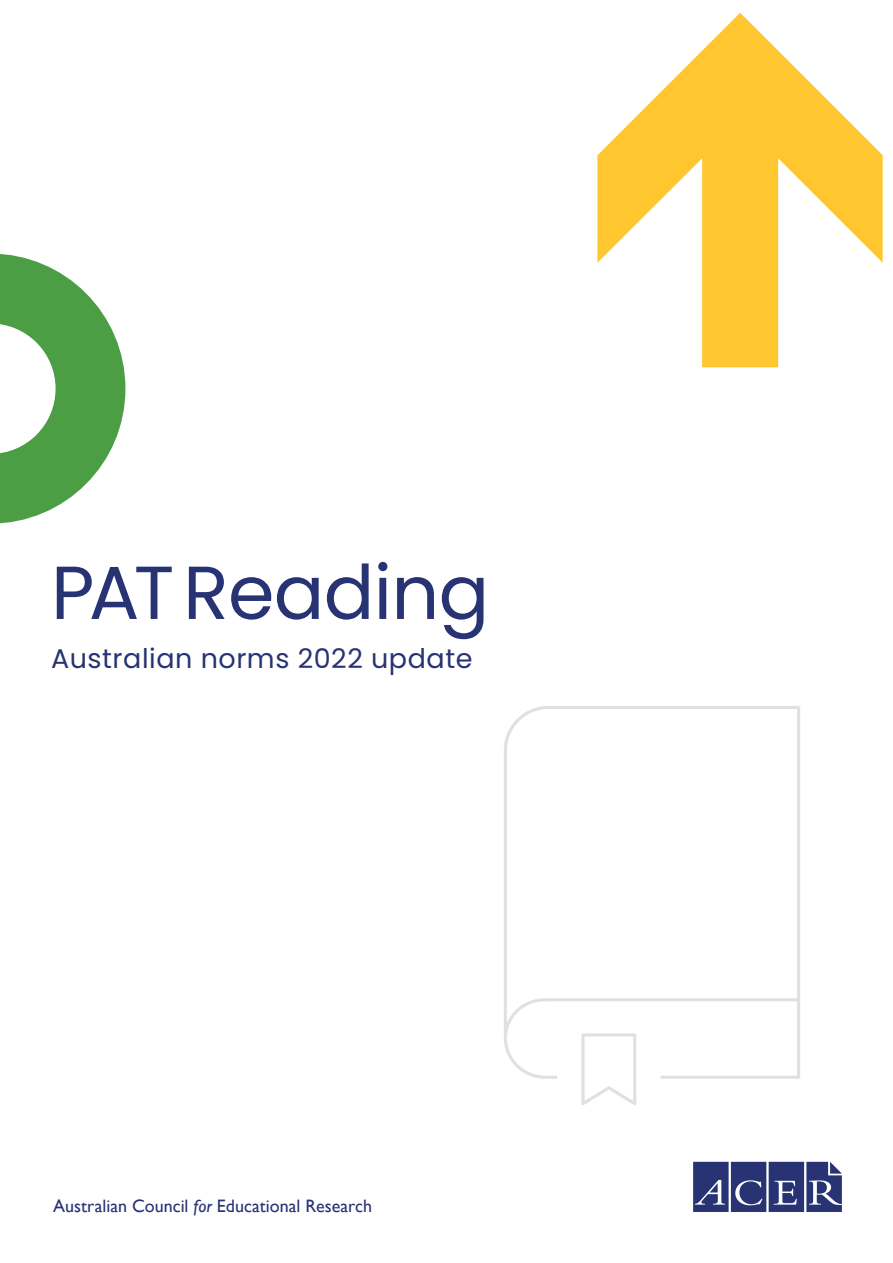
<style>
.page{position:relative;width:893px;height:1263px;background:#fff}
.page>*{position:absolute;margin:0;border:0;box-sizing:border-box;transform-origin:0 0}
.Title_heading{font:75px "Poppins";letter-spacing:-.01em;color:#283374}
.Subheading{font:27px "Poppins";letter-spacing:.02em;color:#283374}
.t1{font:18px "Gill Sans";color:#283374}
.s1{font-style:italic}
</style>
<div class="page">
<svg style="left:597px;top:13px;width:286px;height:354px"></svg>
<svg style="left:693px;top:1162px;width:149px;height:50px;background:#4a538a"></svg>
<svg style="left:0;top:254px;width:125px;height:270px"></svg>
<svg style="left:504px;top:706px;width:296px;height:373px"></svg>
<svg style="left:581px;top:1033px;width:55px;height:72px"></svg>
<p class="Title_heading" style="left:51px;top:549px;width:440px">PAT Reading</p>
<p class="Subheading" style="left:51px;top:643px;width:423px">Australian norms 2022 update</p>
<p class="t1" style="left:53px;top:1195px;width:321px">Australian Council <span class="s1">for</span> Educational Research</p>
</div>
